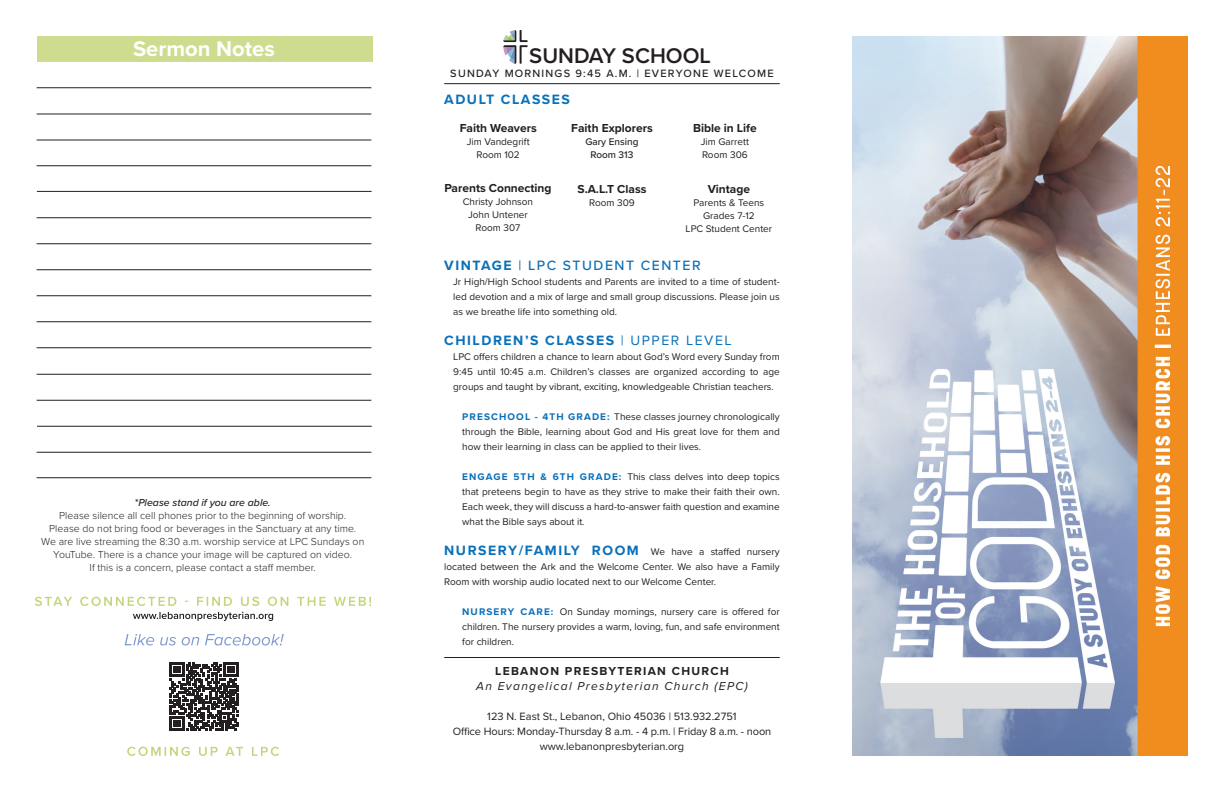
<style>
.page{position:relative;width:1224px;height:792px;background:#fff}
.page>*{position:absolute;margin:0;border:0;box-sizing:border-box;transform-origin:0 0}
.t1{font:600 22px "Proxima Nova";color:#231f20}
.t2{font:700 22px "Proxima Nova";color:#fff}
.t3{font:700 14px "Proxima Nova";letter-spacing:.11em;color:#0970b9}
.t4{font:500 14px "Proxima Nova";letter-spacing:.11em;color:#0970b9}
.t5{font:700 12px "Proxima Nova";color:#231f20}
.t6{font:italic 12px "Proxima Nova";letter-spacing:.11em;color:#231f20}
.t7{font:700 12px "Proxima Nova";letter-spacing:.11em;color:#231f20}
.t8{font:11px "Proxima Nova";color:#231f20}
.t9{font:500 11px "Proxima Nova";letter-spacing:.11em;color:#231f20}
.t10{font:300 10.5px/13px "Proxima Nova";letter-spacing:.005em;color:#231f20;text-align:center}
.t11{font:italic 500 10.5px "Proxima Nova";color:#231f20}
.t12{font:10px/15px "Proxima Nova";color:#231f20;text-align:justify}
.t13{font:500 10px "Proxima Nova";color:#231f20}
.s1{font-weight:700}
.s2{font-weight:400}
.s3{font-weight:700;color:#0970b9}
.s4{font-weight:700;font-size:14px;color:#0970b9}
</style>
<div class="page">
<img style="left:852px;top:36px;width:336px;height:720px">
<svg style="left:170px;top:662px;width:68px;height:69px"></svg>
<svg style="left:503px;top:30px;width:25px;height:34px"></svg>
<hr style="left:444px;top:657px;width:336px;height:1px;background:#231f20">
<hr style="left:444px;top:83px;width:336px;height:1px;background:#231f20">
<div style="left:37px;top:36px;width:336px;height:26px;background:#cddc8e"></div>
<hr style="left:37px;top:140px;width:334px;height:1px;background:#231f20">
<hr style="left:37px;top:244px;width:334px;height:1px;background:#231f20">
<hr style="left:37px;top:218px;width:334px;height:1px;background:#231f20">
<hr style="left:37px;top:322px;width:334px;height:1px;background:#231f20">
<hr style="left:37px;top:374px;width:334px;height:1px;background:#231f20">
<hr style="left:37px;top:426px;width:335px;height:1px;background:#231f20">
<hr style="left:37px;top:477px;width:334px;height:1px;background:#231f20">
<hr style="left:37px;top:88px;width:334px;height:1px;background:#231f20">
<hr style="left:37px;top:114px;width:334px;height:1px;background:#231f20">
<hr style="left:37px;top:166px;width:334px;height:1px;background:#231f20">
<hr style="left:37px;top:270px;width:334px;height:1px;background:#231f20">
<hr style="left:37px;top:191px;width:335px;height:1px;background:#231f20">
<hr style="left:37px;top:296px;width:334px;height:1px;background:#231f20">
<hr style="left:37px;top:348px;width:334px;height:1px;background:#231f20">
<hr style="left:37px;top:400px;width:334px;height:1px;background:#231f20">
<hr style="left:37px;top:452px;width:334px;height:1px;background:#231f20">
<svg style="left:125px;top:634px;width:159px;height:12px"></svg>
<svg style="left:133px;top:612px;width:140px;height:9px"></svg>
<svg style="left:35px;top:597px;width:336px;height:9px"></svg>
<svg style="left:127px;top:747px;width:152px;height:9px"></svg>
<p class="t2" style="left:133px;top:33px;width:143px">Sermon Notes</p>
<p class="t11" style="left:135px;top:495px;width:138px">*Please stand if you are able.</p>
<p class="t10" style="left:59px;top:509px;width:288px">Please silence all cell phones prior to the beginning of worship.</p>
<p class="t10" style="left:41px;top:522px;width:325px">Please do not bring food or beverages in the Sanctuary at any time.<br>We are live streaming the 8:30 a.m. worship service at LPC Sundays on<br>YouTube. There is a chance your image will be captured on video.</p>
<p class="t10" style="left:90px;top:561px;width:228px">If this is a concern, please contact a staff member.</p>
<p class="t1" style="left:529px;top:39px;width:183px">SUNDAY SCHOOL</p>
<p class="t9" style="left:450px;top:65px;width:325px">SUNDAY MORNINGS 9:45 A.M. | EVERYONE WELCOME</p>
<p class="t3" style="left:444px;top:88px;width:127px">ADULT CLASSES</p>
<p class="t5" style="left:693px;top:120px;width:65px">Bible in Life</p>
<p class="t12" style="left:701px;top:134px;width:50px">Jim Garrett</p>
<p class="t12" style="left:702px;top:147px;width:47px">Room 306</p>
<p class="t5" style="left:708px;top:180px;width:44px">Vintage</p>
<p class="t12" style="left:694px;top:194px;width:72px">Parents &amp; Teens</p>
<p class="t12" style="left:703px;top:207px;width:53px">Grades 7-12</p>
<p class="t12" style="left:686px;top:220px;width:88px">LPC Student Center</p>
<p class="t4" style="left:444px;top:255px;width:258px"><span class="s1">VINTAGE</span> | LPC STUDENT CENTER</p>
<p class="t12" style="left:453px;top:274px;width:328px">Jr High/High School students and Parents are invited to a time of student&shy;led devotion and a mix of large and small group discussions. Please join us as we breathe life into something old.</p>
<p class="t3" style="left:444px;top:330px;width:289px">CHILDREN’S CLASSES <span class="s2">| UPPER LEVEL</span></p>
<p class="t12" style="left:453px;top:349px;width:328px">LPC offers children a chance to learn about God’s Word every Sunday from 9:45 until 10:45 a.m. Children’s classes are organized according to age groups and taught by vibrant, exciting, knowledgeable Christian teachers.</p>
<p class="t12" style="left:462px;top:409px;width:319px"><span class="s3">PRESCHOOL - 4TH GRADE:</span> These classes journey chronologically through the Bible, learning about God and His great love for them and how their learning in class can be applied to their lives.</p>
<p class="t12" style="left:462px;top:469px;width:319px"><span class="s3">ENGAGE 5TH &amp; 6TH GRADE:</span> This class delves into deep topics that preteens begin to have as they strive to make their faith their own.<br>Each week, they will discuss a hard-to-answer faith question and examine what the Bible says about it.</p>
<p class="t12" style="left:444px;top:544px;width:337px"><span class="s4">NURSERY/FAMILY ROOM</span> We have a staffed nursery located between the Ark and the Welcome Center. We also have a Family Room with worship audio located next to our Welcome Center.</p>
<p class="t12" style="left:462px;top:604px;width:319px"><span class="s3">NURSERY CARE:</span> On Sunday mornings, nursery care is offered for children. The nursery provides a warm, loving, fun, and safe environment for children.</p>
<p class="t7" style="left:495px;top:662px;width:235px">LEBANON PRESBYTERIAN CHURCH</p>
<p class="t6" style="left:476px;top:677px;width:273px">An Evangelical Presbyterian Church (EPC)</p>
<p class="t8" style="left:487px;top:708px;width:251px">123 N. East St., Lebanon, Ohio 45036 | 513.932.2751</p>
<p class="t8" style="left:453px;top:723px;width:320px">Office Hours: Monday-Thursday 8 a.m. - 4 p.m. | Friday 8 a.m. - noon</p>
<p class="t8" style="left:540px;top:738px;width:146px">www.lebanonpresbyterian.org</p>
<p class="t5" style="left:460px;top:120px;width:79px">Faith Weavers</p>
<p class="t12" style="left:467px;top:134px;width:64px">Jim Vandegrift</p>
<p class="t12" style="left:477px;top:147px;width:45px">Room 102</p>
<p class="t5" style="left:444px;top:180px;width:109px">Parents Connecting</p>
<p class="t12" style="left:463px;top:194px;width:72px">Christy Johnson</p>
<p class="t12" style="left:468px;top:207px;width:61px">John Untener</p>
<p class="t12" style="left:476px;top:220px;width:46px">Room 307</p>
<p class="t5" style="left:571px;top:120px;width:83px">Faith Explorers</p>
<p class="t13" style="left:585px;top:135px;width:55px">Gary Ensing</p>
<p class="t13" style="left:591px;top:148px;width:44px">Room 313</p>
<p class="t5" style="left:577px;top:180px;width:71px">S.A.L.T Class</p>
<p class="t12" style="left:589px;top:194px;width:47px">Room 309</p>
</div>
